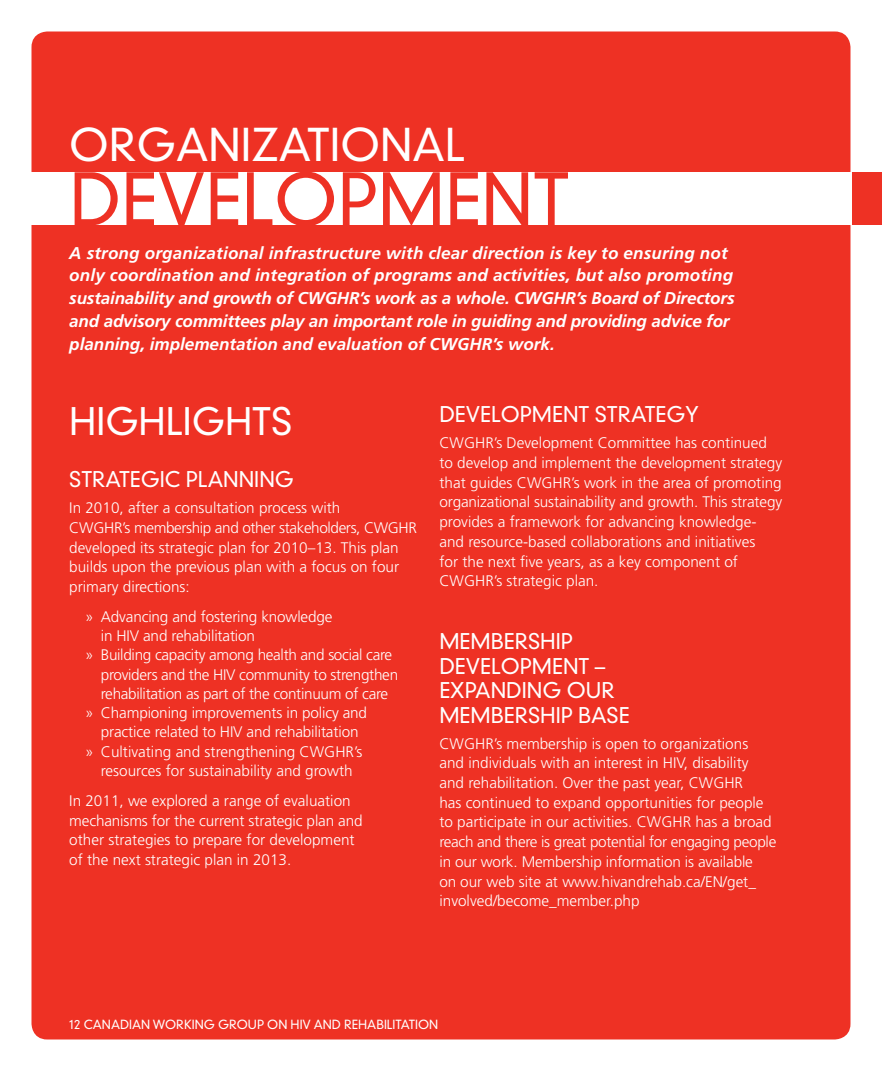
<style>
.page{position:relative;width:882px;height:1071px;background:#fff}
.page>*{position:absolute;margin:0;border:0;box-sizing:border-box;transform-origin:0 0}
.t1{font:300 70px "DIN Neuzeit Grotesk";color:#ee3124}
.t2{font:300 43.75px "DIN Neuzeit Grotesk";color:#fff}
.t3{font:300 36.75px "DIN Neuzeit Grotesk";color:#fff}
.t4{font:300 21px/24.5px "DIN Neuzeit Grotesk";color:#fff}
.t5{font:italic 700 17.15px/22.8px "Frutiger";color:#fff}
.t6{font:300 15.4px/19.8px "Frutiger";color:#fff}
.t7{font:300 15.4px "Frutiger";letter-spacing:-.02em;color:#fff}
.t8{font:300 12.25px "DIN Neuzeit Grotesk";color:#fff}
</style>
<div class="page">
<div style="left:32px;top:32px;width:818px;height:1008px;background:#ee3124;border-radius:16px"></div>
<div style="left:852px;top:172px;width:30px;height:53px;background:#ee3124"></div>
<div style="left:16px;top:172px;width:836px;height:53px;background:#fff"></div>
<h2 class="t2" style="left:69px;top:119px;width:397px">ORGANIZATIONAL</h2>
<h1 class="t1" style="left:69px;top:158px;width:502px">DEVELOPMENT</h1>
<p class="t5" style="left:69px;top:241px;width:667px">A strong organizational infrastructure with clear direction is key to ensuring not only coordination and integration of programs and activities, but also promoting sustainability and growth of CWGHR’s work as a whole. CWGHR’s Board of Directors and advisory committees play an important role in guiding and providing advice for planning, implementation and evaluation of CWGHR’s work.</p>
<h3 class="t3" style="left:69px;top:399px;width:225px">HIGHLIGHTS</h3>
<h3 class="t4" style="left:69px;top:468px;width:13px">STRATE</h3>
<h3 class="t4" style="left:141px;top:468px;width:71px">GIC PLANNIN</h3>
<h3 class="t4" style="left:275px;top:468px;width:21px">G</h3>
<p class="t6" style="left:69px;top:498px;width:339px">In 2010, after a consultation process with<br>CWGHR’s membership and other stakeholders, CWGHR developed its strategic plan for 2010–13. This plan builds upon the previous plan with a focus on four primary directions:</p>
<p class="t6" style="left:85px;top:607px;width:249px">» Advancing and fostering knowledge</p>
<p class="t6" style="left:101px;top:626px;width:156px">in H IV and rehabilitation</p>
<p class="t7" style="left:85px;top:646px;width:309px">» Building capacity among health and social care</p>
<p class="t7" style="left:101px;top:666px;width:299px">providers and the H IV community to strengthen</p>
<p class="t7" style="left:101px;top:685px;width:289px">rehabilitation as part of the continuum of care</p>
<p class="t6" style="left:85px;top:703px;width:284px">» Championing improvements in policy and</p>
<p class="t6" style="left:101px;top:722px;width:259px">practice related to H IV and rehabilitation</p>
<p class="t6" style="left:85px;top:741px;width:279px">» Cultivating and strengthening CWGHR’s</p>
<p class="t6" style="left:101px;top:761px;width:253px">resources for sustainability and growth</p>
<p class="t6" style="left:69px;top:791px;width:295px">In 2011, we explored a range of evaluation mechanisms for the current strategic plan and other strategies to prepare for development of the next strategic plan in 2013.</p>
<h3 class="t4" style="left:439px;top:403px;width:14px">DEVELOP</h3>
<h3 class="t4" style="left:532px;top:403px;width:33px">MENT</h3>
<h3 class="t4" style="left:595px;top:403px;width:13px">STRATE</h3>
<h3 class="t4" style="left:666px;top:403px;width:34px">GY</h3>
<p class="t6" style="left:439px;top:433px;width:344px">CWGHR’s Development Committee has continued to develop and implement the development strategy that guides CWGHR’s work in the area of promoting organizational sustainability and growth. This strategy provides a framework for advancing knowledge&shy;and resource-based collaborations and initiatives<br>for the next five years, as a key component of CWGHR’s strategic plan.</p>
<h3 class="t4" style="left:439px;top:629px;width:112px">MEMBERSHIP<br>DEVELOP</h3>
<h3 class="t4" style="left:532px;top:654px;width:33px">MENT</h3>
<h3 class="t4" style="left:595px;top:654px;width:12px">–</h3>
<h3 class="t4" style="left:439px;top:678px;width:144px;text-indent:67px">DING OUR<br>MEMBERSHIP</h3>
<h3 class="t4" style="left:439px;top:678px;width:40px">EXPAN</h3>
<h3 class="t4" style="left:578px;top:703px;width:50px">BASE</h3>
<p class="t6" style="left:439px;top:733px;width:338px">CWGHR’s membership is open to organizations and individuals with an interest in H IV, disability and rehabilitation. Over the past year, CWGHR<br>has continued to expand opportunities for people to participate in our activities. CWGHR has a broad reach and there is great potential for engaging people in our work. Membership information is available<br>on our web site at www.hivandrehab.ca/EN/get_ involved/become_member.php</p>
<p class="t8" style="left:69px;top:1017px;width:34px">12 CANA</p>
<p class="t8" style="left:120px;top:1017px;width:17px">DIAN</p>
<p class="t8" style="left:153px;top:1017px;width:76px">WORKIN G GROUP</p>
<p class="t8" style="left:267px;top:1017px;width:94px">ON HIV AND REHA</p>
<p class="t8" style="left:376px;top:1017px;width:15px">BILITATION</p>
</div>
